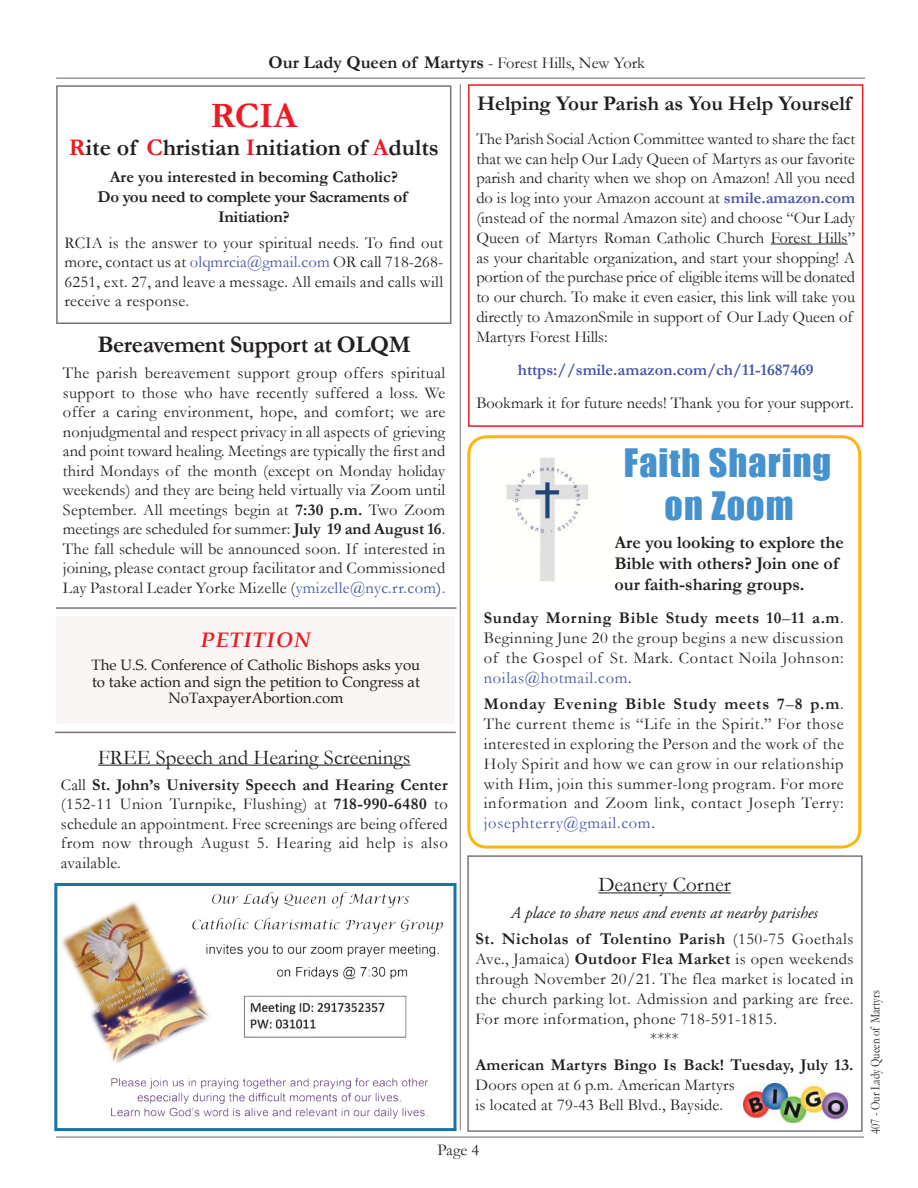
<style>
.page{position:relative;width:918px;height:1188px;background:#fff}
.page>*{position:absolute;margin:0;border:0;box-sizing:border-box;transform-origin:0 0}
.t1{font:36px/43.2px "Impact";letter-spacing:.03em;color:#4592cf;text-align:center}
.t2{font:700 36px "Garamond";color:#ef1923}
.t3{font:700 24px "Garamond";color:#241f1f}
.t4{font:700 24px "Garamond";letter-spacing:-.02em;color:#241f1f}
.t5{font:21px "Garamond";color:#241f1f}
.t6{font:700 21px "Garamond";color:#241f1f}
.t7{font:italic 700 21px "Book Antiqua";letter-spacing:.05em;color:#ef1923}
.t8{font:700 18px/21px "Garamond";color:#241f1f}
.t9{font:16.5px/19.8px "Garamond";letter-spacing:.005em;color:#241f1f;text-align:justify}
.t10{font:16.5px "Garamond";letter-spacing:.025em;color:#241f1f}
.t11{font:700 16.5px/19.8px "Garamond";letter-spacing:-.02em;color:#241f1f;text-align:center}
.t12{font:700 16.5px "Garamond";letter-spacing:.035em;color:#241f1f}
.t13{font:italic 16.5px "Adobe Garamond Pro";color:#241f1f}
.t14{font:700 16.5px "Garamond";color:#241f1f}
.t15{font:700 16.5px "Garamond";color:#4455a7}
.t16{font:15px/16.5px "Book Antiqua";color:#241f1f;text-align:center}
.t17{font:13.5px "Garamond";color:#241f1f;scale:.8 1}
.s1{font-weight:400;font-size:16.5px}
.s2{color:#ef1923}
.s3{color:#4455a7}
.s4{font-weight:700}
.s5{font-weight:700;color:#4455a7}
.s6{font-weight:400}
</style>
<div class="page">
<hr style="left:56px;top:1137px;width:808px;height:1px;background:#656365">
<hr style="left:56px;top:78px;width:809px;height:1px;background:#656365">
<hr style="left:460px;top:84px;width:1px;height:1046px;background:#7f7077">
<div style="left:56px;top:85px;width:395px;height:239px;border:2px solid #777576"></div>
<img style="left:61px;top:892px;width:383px;height:227px">
<div style="left:54px;top:883px;width:403px;height:248px;border:3px solid #1773a8"></div>
<hr style="left:771px;top:244px;width:77px;height:1px;background:#241f1f">
<div style="left:468px;top:84px;width:395px;height:343px;border:2px solid #ef1923"></div>
<hr style="left:98px;top:765px;width:313px;height:1px;background:#241f1f">
<hr style="left:598px;top:892px;width:133px;height:1px;background:#241f1f">
<div style="left:467px;top:855px;width:396px;height:277px;border:2px solid #777576"></div>
<img style="left:743px;top:1084px;width:105px;height:39px">
<div style="left:467px;top:435px;width:394px;height:414px;border:3px solid #ffb50c;border-radius:18px"></div>
<img style="left:506px;top:457px;width:83px;height:125px">
<hr style="left:55px;top:732px;width:401px;height:1px;background:#7f7077">
<div style="left:57px;top:617px;width:398px;height:107px;background:#f9f6f5"></div>
<hr style="left:56px;top:607px;width:401px;height:2px;background:#7f7077">
<p class="t8" style="left:269px;top:52px;width:378px">Our Lady Queen of Martyrs <span class="s1">- Forest Hills, New York</span></p>
<h1 class="t2" style="left:210px;top:91px;width:88px">RCIA</h1>
<h2 class="t3" style="left:69px;top:131px;width:372px"><span class="s2">R</span>ite of <span class="s2">C</span>hristian <span class="s2">I</span>nitiation of <span class="s2">A</span>dults</h2>
<p class="t11" style="left:98px;top:167px;width:311px">Are you interested in becoming Catholic?<br>Do you need to complete your Sacraments of<br>Initiation?</p>
<p class="t9" style="left:64px;top:232px;width:380px">RCIA is the answer to your spiritual needs. To find out more, contact us at <span class="s3">olqmrcia@gmail.com</span> OR call 718-268- 6251, ext. 27, and leave a message. All emails and calls will receive a response.</p>
<h2 class="t4" style="left:97px;top:328px;width:315px">Bereavement Support at OLQM</h2>
<p class="t9" style="left:63px;top:363px;width:384px">The parish bereavement support group offers spiritual support to those who have recently suffered a loss. We offer a caring environment, hope, and comfort; we are nonjudgmental and respect privacy in all aspects of grieving and point toward healing. Meetings are typically the first and third Mondays of the month (except on Monday holiday weekends) and they are being held virtually via Zoom until September. All meetings begin at <span class="s4">7:30 p.m.</span> Two Zoom meetings are scheduled for summer: <span class="s4">July 19 and August 16</span>.<br>The fall schedule will be announced soon. If interested in joining, please contact group facilitator and Commissioned Lay Pastoral Leader Yorke Mizelle (<span class="s3">ymizelle@nyc.rr.com</span>)<span class="s3">.</span></p>
<p class="t7" style="left:201px;top:625px;width:112px">PETITION</p>
<p class="t16" style="left:92px;top:656px;width:330px">The U.S. Conference of Catholic Bishops asks you to take action and sign the petition to Congress at<br>NoTaxpayerAbortion.com</p>
<p class="t5" style="left:98px;top:743px;width:314px">FREE Speech and Hearing Screenings</p>
<p class="t9" style="left:61px;top:774px;width:389px">Call <span class="s4">St. John’s University Speech and Hearing Center </span>(152-11 Union Turnpike, Flushing) at <span class="s4">718-990-6480</span> to schedule an appointment. Free screenings are being offered from now through August 5. Hearing aid help is also available.</p>
<p class="t6" style="left:477px;top:90px;width:376px">Helping Your Parish as You Help Yourself</p>
<p class="t9" style="left:476px;top:128px;width:380px;text-align:left">The Parish Social Action Committee wanted to share the fact that we can help Our Lady Queen of Martyrs as our favorite parish and charity when we shop on Amazon! All you need do is log into your Amazon account at <span class="s5">smile.amazon.com </span>(instead of the normal Amazon site) and choose “Our Lady Queen of Martyrs Roman Catholic Church Forest Hills” as your charitable organization, and start your shopping! A portion of the purchase price of eligible items will be donated to our church. To make it even easier, this link will take you directly to AmazonSmile in support of Our Lady Queen of Martyrs Forest Hills:</p>
<p class="t15" style="left:518px;top:359px;width:297px">https://smile.amazon.com/ch/11-1687469</p>
<p class="t9" style="left:476px;top:393px;width:379px">Bookmark it for future needs! Thank you for your support.</p>
<h1 class="t1" style="left:624px;top:441px;width:209px">Faith Sharing on Zoom</h1>
<p class="t8" style="left:614px;top:532px;width:231px">Are you looking to explore the<br>Bible with others? Join one of our faith-sharing groups.</p>
<p class="t9" style="left:484px;top:608px;width:362px"><span class="s4">Sunday Morning Bible Study meets 10</span>–<span class="s4">11 a.m</span>.<br>Beginning June 20 the group begins a new discussion of the Gospel of St. Mark. Contact Noila Johnson: <span class="s3">noilas@hotmail.com</span>.</p>
<p class="t9" style="left:484px;top:694px;width:362px"><span class="s4">Monday Evening Bible Study meets 7</span>–<span class="s4">8 p.m</span>.<br>The current theme is “Life in the Spirit.” For those interested in exploring the Person and the work of the Holy Spirit and how we can grow in our relationship with Him, join this summer-long program. For more information and Zoom link, contact Joseph Terry: <span class="s3">josephterry@gmail.com</span>.</p>
<p class="t5" style="left:598px;top:871px;width:134px">Deanery Corner</p>
<p class="t13" style="left:511px;top:903px;width:308px">A place to share news and events at nearby parishes</p>
<p class="t12" style="left:476px;top:928px;width:379px">St. Nicholas of Tolentino Parish <span class="s6">(150-75 Goethals</span></p>
<p class="t10" style="left:476px;top:948px;width:379px">Ave., Jamaica) <span class="s4">Outdoor Flea Market</span> is open weekends</p>
<p class="t10" style="left:476px;top:968px;width:379px">through November 20/21. The flea market is located in</p>
<p class="t10" style="left:476px;top:988px;width:379px">the church parking lot. Admission and parking are free.</p>
<p class="t10" style="left:476px;top:1007px;width:303px">For more information, phone 718-591-1815.</p>
<p class="t9" style="left:650px;top:1028px;width:30px">****</p>
<p class="t14" style="left:476px;top:1054px;width:379px">American Martyrs Bingo Is Back! Tuesday, July 13.</p>
<p class="t9" style="left:476px;top:1074px;width:261px">Doors open at 6 p.m. American Martyrs is located at 79-43 Bell Blvd., Bayside.</p>
<p class="t9" style="left:438px;top:1139px;width:43px">Page 4</p>
<p class="t17" style="left:866px;top:1134px;width:181px;rotate:-90deg">407 - Our Lady Queen of Martyrs</p>
</div>
